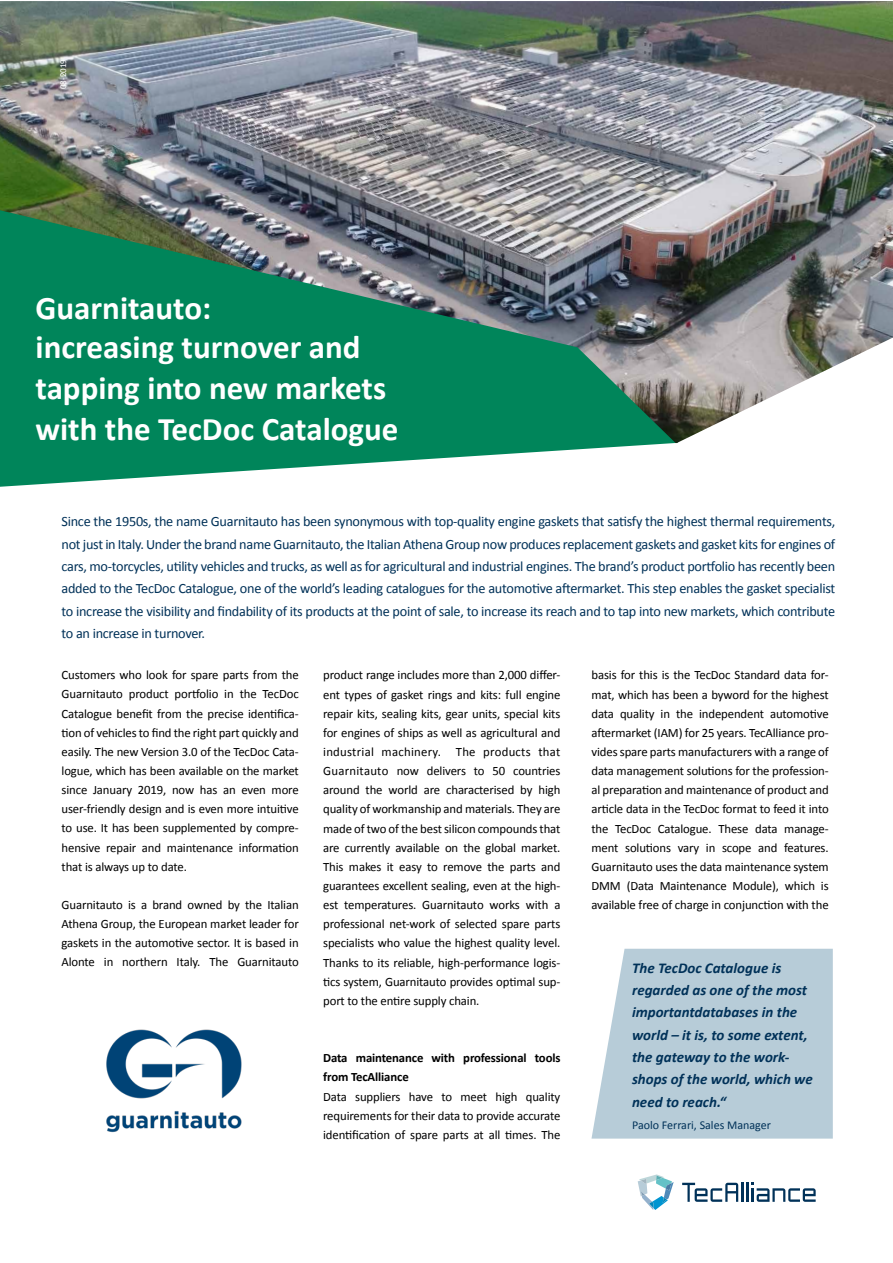
<style>
.page{position:relative;width:893px;height:1263px;background:#fff}
.page>*{position:absolute;margin:0;border:0;box-sizing:border-box;transform-origin:0 0}
.t1{font:700 33px/40.3px "Calibri";color:#fff}
.t2{font:italic 700 15px/22.4px "Calibri";color:#003158}
.t3{font:14.25px/22.4px "Calibri";letter-spacing:-.02em;color:#003158;text-align:justify}
.t4{font:12.75px/19.2px "Calibri";letter-spacing:-.01em;color:#000;text-align:justify}
.t5{font:700 12.75px/19.2px "Calibri";letter-spacing:-.01em;color:#000}
.t6{font:12px "Calibri";color:#003158}
.t7{font:9px "Calibri";color:#fff}
</style>
<div class="page">
<svg style="left:0;top:443px;width:677px;height:44px"></svg>
<img style="left:0;top:1px;width:893px;height:442px">
<svg style="left:682px;top:1183px;width:134px;height:19px"></svg>
<svg style="left:638px;top:1174px;width:36px;height:36px"></svg>
<img style="left:106px;top:1029px;width:136px;height:104px">
<svg style="left:591px;top:949px;width:242px;height:189px;background:#bdd0db"></svg>
<p class="t7" style="left:58px;top:89px;width:32px;rotate:-90deg">08-2019</p>
<h1 class="t1" style="left:36px;top:288px;width:364px">Guarnitauto:<br>increasing turnover and tapping into new markets with the TecDoc Catalogue</h1>
<p class="t3" style="left:62px;top:510px;width:775px">Since the 1950s, the name Guarnitauto has been synonymous with top-quality engine gaskets that satisfy the highest thermal requirements, not just in Italy. Under the brand name Guarnitauto, the Italian Athena Group now produces replacement gaskets and gasket kits for engines of cars, mo-torcycles, utility vehicles and trucks, as well as for agricultural and industrial engines. The brand’s product portfolio has recently been added to the TecDoc Catalogue, one of the world’s leading catalogues for the automotive aftermarket. This step enables the gasket specialist to increase the visibility and findability of its products at the point of sale, to increase its reach and to tap into new markets, which contribute to an increase in turnover.</p>
<p class="t4" style="left:62px;top:665px;width:239px">Customers who look for spare parts from the Guarnitauto product portfolio in the TecDoc Catalogue benefit from the precise identifica&shy;tion of vehicles to find the right part quickly and easily. The new Version 3.0 of the TecDoc Cata&shy;logue, which has been available on the market since January 2019, now has an even more user-friendly design and is even more intuitive to use. It has been supplemented by compre&shy;hensive repair and maintenance information that is always up to date.</p>
<p class="t4" style="left:62px;top:895px;width:239px">Guarnitauto is a brand owned by the Italian Athena Group, the European market leader for gaskets in the automotive sector. It is based in Alonte in northern Italy. The Guarnitauto</p>
<p class="t4" style="left:591px;top:666px;width:239px">basis for this is the TecDoc Standard data for&shy;mat, which has been a byword for the highest data quality in the independent automotive aftermarket (IAM) for 25 years. TecAlliance pro&shy;vides spare parts manufacturers with a range of data management solutions for the profession&shy;al preparation and maintenance of product and article data in the TecDoc format to feed it into the TecDoc Catalogue. These data manage&shy;ment solutions vary in scope and features.<br>Guarnitauto uses the data maintenance system DMM (Data Maintenance Module), which is available free of charge in conjunction with the</p>
<p class="t4" style="left:323px;top:666px;width:239px">product range includes more than 2,000 differ&shy;ent types of gasket rings and kits: full engine repair kits, sealing kits, gear units, special kits for engines of ships as well as agricultural and industrial machinery. The products that Guarnitauto now delivers to 50 countries around the world are characterised by high quality of workmanship and materials. They are made of two of the best silicon compounds that are currently available on the global market.<br>This makes it easy to remove the parts and guarantees excellent sealing, even at the high&shy;est temperatures. Guarnitauto works with a professional net-work of selected spare parts specialists who value the highest quality level.<br>Thanks to its reliable, high-performance logis&shy;tics system, Guarnitauto provides optimal sup&shy;port to the entire supply chain.</p>
<p class="t2" style="left:632px;top:957px;width:182px">The TecDoc Catalogue is regarded as one of the most importantdatabases in the world – it is, to some extent, the gateway to the work&shy;shops of the world, which we need to reach.“</p>
<p class="t6" style="left:632px;top:1117px;width:140px">Paolo Ferrari, Sales Manager</p>
<p class="t5" style="left:323px;top:1048px;width:239px">Data maintenance with professional tools from TecAlliance</p>
<p class="t4" style="left:323px;top:1087px;width:239px">Data suppliers have to meet high quality requirements for their data to provide accurate identification of spare parts at all times. The</p>
</div>
